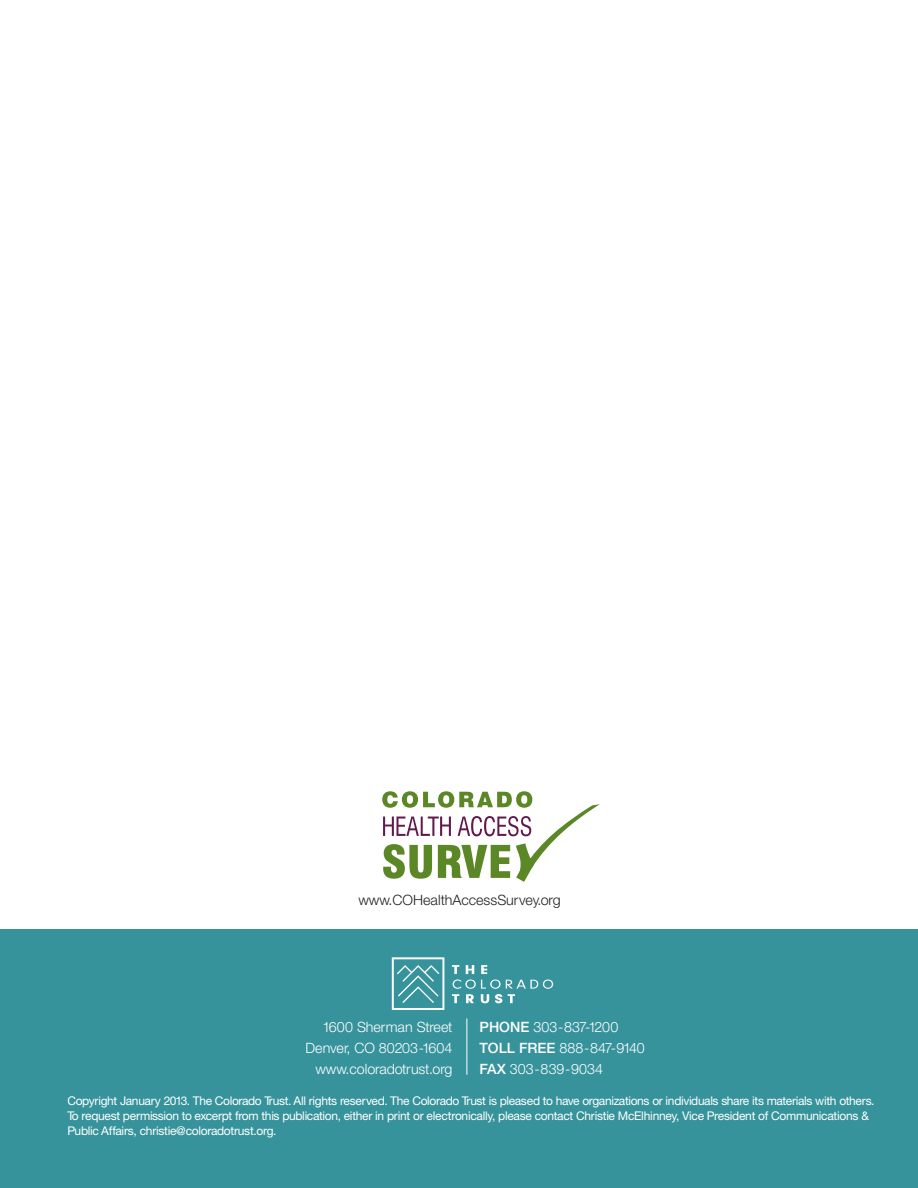
<style>
.page{position:relative;width:918px;height:1188px;background:#fff}
.page>*{position:absolute;margin:0;border:0;box-sizing:border-box;transform-origin:0 0}
.body{font:300 14.25px "Helvetica Neue";color:#fff}
.body-2{font:300 14.25px "Helvetica Neue";color:#231f20}
.t1{font:12px/15px "Helvetica Neue";letter-spacing:-.025em;color:#fff}
.s1{font-weight:500}
</style>
<div class="page">
<div style="left:0;top:929px;width:918px;height:259px;background:#37939b"></div>
<svg style="left:452px;top:965px;width:101px;height:38px"></svg>
<svg style="left:392px;top:957px;width:52px;height:53px"></svg>
<hr style="left:466px;top:1018px;width:1px;height:57px;background:#fff">
<svg style="left:382px;top:791px;width:218px;height:91px"></svg>
<p class="body-2" style="left:358px;top:892px;width:204px">www.COHealthAccessSurvey.org</p>
<p class="body" style="left:322px;top:1018px;width:132px">1600 Sherman Street</p>
<p class="body" style="left:480px;top:1018px;width:140px"><span class="s1">PHONE</span> 303-837-1200</p>
<p class="body" style="left:306px;top:1039px;width:149px">Denver, CO 80203-1604</p>
<p class="body" style="left:480px;top:1039px;width:167px"><span class="s1">TOLL FREE</span> 888-847-9140</p>
<p class="body" style="left:315px;top:1060px;width:139px">www.coloradotrust.org</p>
<p class="body" style="left:480px;top:1060px;width:125px"><span class="s1">FAX</span> 303-839-9034</p>
<p class="t1" style="left:68px;top:1093px;width:809px">Copyright January 2013. The Colorado Trust. All rights reserved. The Colorado Trust is pleased to have organizations or individuals share its materials with others.<br>To request permission to excerpt from this publication, either in print or electronically, please contact Christie McElhinney, Vice President of Communications &amp;<br>Public Affairs, christie@coloradotrust.org.</p>
</div>
